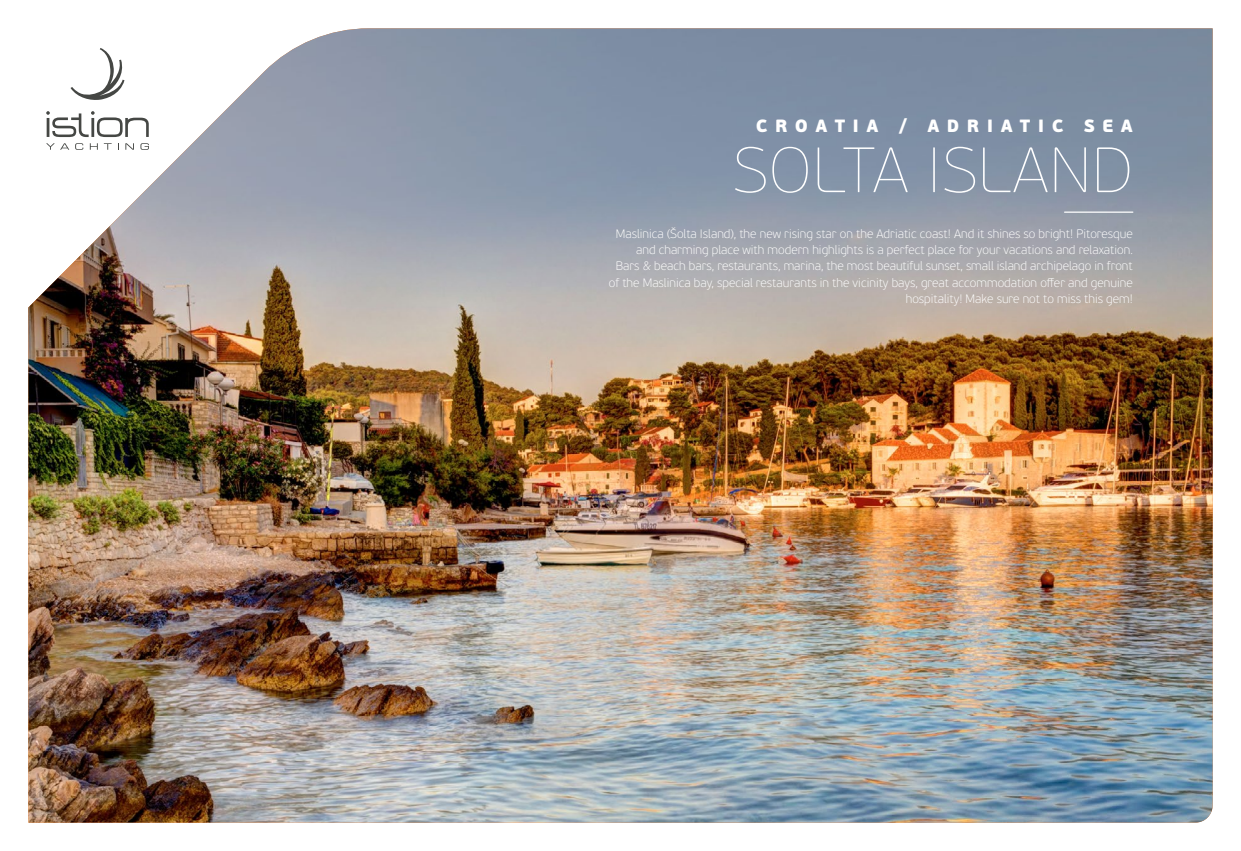
<style>
.page{position:relative;width:1241px;height:851px;background:#fff}
.page>*{position:absolute;margin:0;border:0;box-sizing:border-box;transform-origin:0 0}
.t1{font:63.75px "PF Beau Sans Pro X Thin";letter-spacing:.025em;color:#fff}
.t2{font:900 17.75px "PF Beau Sans Pro";letter-spacing:.42em;color:#fff}
.t3{font:100 12.25px/16.2px "PF Beau Sans Pro";color:#fff;text-align:right}
</style>
<div class="page">
<img style="left:28px;top:28px;width:1184px;height:794px">
<hr style="left:1064px;top:211px;width:68px;height:2px;background:#fff">
<svg style="left:70px;top:48px;width:56px;height:53px"></svg>
<svg style="left:46px;top:111px;width:103px;height:26px"></svg>
<svg style="left:46px;top:143px;width:23px;height:7px"></svg>
<svg style="left:75px;top:143px;width:8px;height:7px"></svg>
<svg style="left:90px;top:143px;width:8px;height:7px"></svg>
<svg style="left:104px;top:143px;width:8px;height:7px"></svg>
<svg style="left:125px;top:143px;width:9px;height:7px"></svg>
<svg style="left:140px;top:143px;width:9px;height:7px"></svg>
<h2 class="t2" style="left:755px;top:114px;width:378px">CROATIA / ADRIATIC SEA</h2>
<h1 class="t1" style="left:733px;top:134px;width:401px">SOLTA ISLAND</h1>
<p class="t3" style="left:608px;top:225px;width:525px">Maslinica (Šolta Island), the new rising star on the Adriatic coast! And it shines so bright! Pitoresque and charming place with modern highlights is a perfect place for your vacations and relaxation.<br>Bars &amp; beach bars, restaurants, marina, the most beautiful sunset, small island archipelago in front of the Maslinica bay, special restaurants in the vicinity bays, great accommodation offer and genuine hospitality! Make sure not to miss this gem!</p>
</div>
